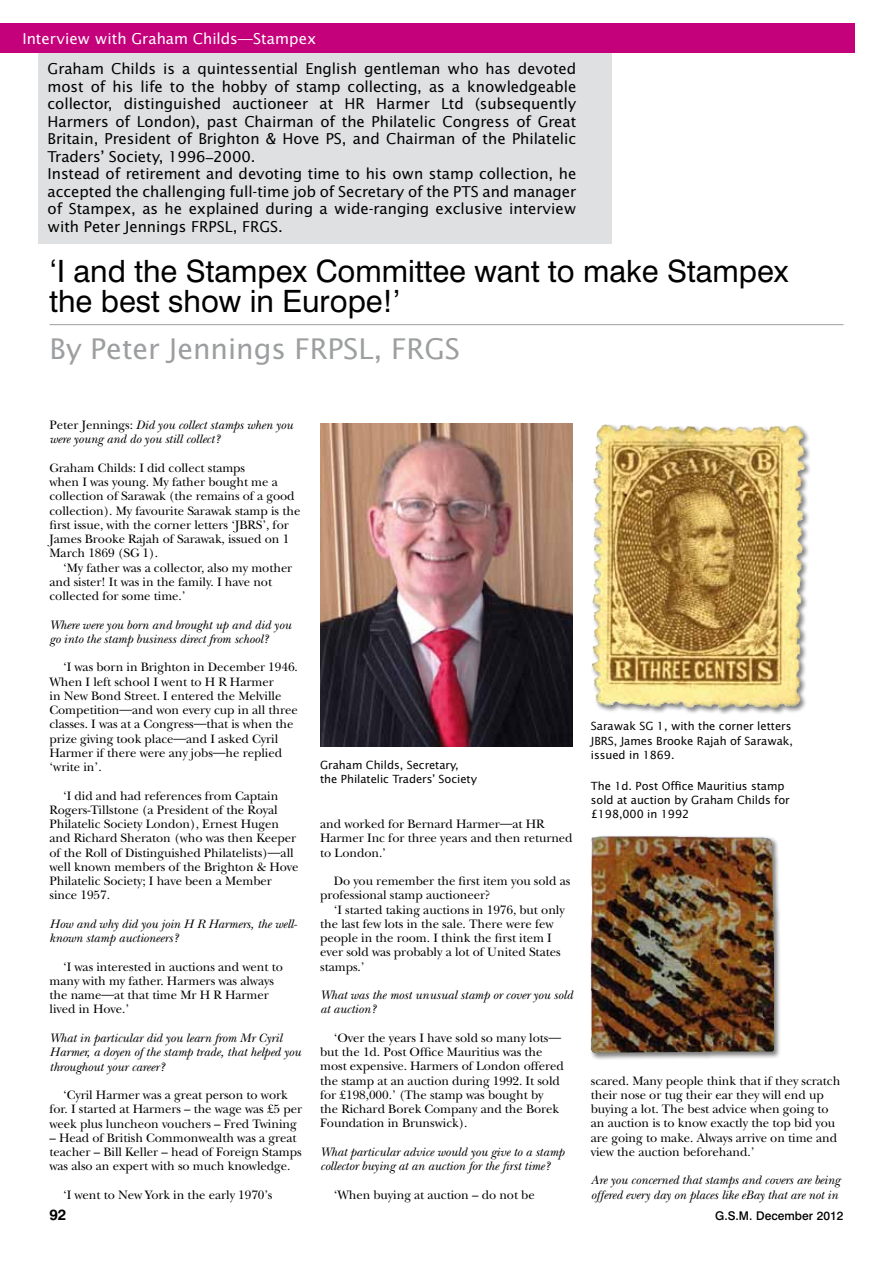
<style>
.page{position:relative;width:893px;height:1263px;background:#fff}
.page>*{position:absolute;margin:0;border:0;box-sizing:border-box;transform-origin:0 0}
.t1{font:30.75px/30.8px "Swiss 721 BT";color:#000}
.t2{font:28.5px "Lucida Sans Std";letter-spacing:-.005em;color:#9c9e9f}
.t3{font:15px/17.5px "Lucida Sans Std";letter-spacing:-.005em;color:#000}
.t4{font:15px "Lucida Sans Std";letter-spacing:-.005em;color:#fff}
.t5{font:700 15px "Swiss 721 BT";color:#000}
.t6{font:12.75px/14.2px "New Baskerville Std";letter-spacing:-.005em;color:#000}
.t7{font:italic 12.75px/14.2px "New Baskerville Std";letter-spacing:-.005em;color:#000}
.t8{font:500 12px "Swiss 721 BT";color:#000}
.t9{font:11.25px/14.2px "Lucida Sans Std";letter-spacing:-.005em;color:#000}
.s1{font-family:"New Baskerville Std"}
.s2{font-style:normal}
.s3{font-family:"Lucida Sans Std"}
</style>
<div class="page">
<div style="left:0;top:23px;width:854px;height:30px;background:#c5007b"></div>
<div style="left:39px;top:53px;width:573px;height:191px;background:#dfe0e1"></div>
<hr style="left:50px;top:324px;width:793px;height:1px;background:#9c9e9f">
<img style="left:320px;top:424px;width:253px;height:323px">
<div style="left:589px;top:422px;width:222px;height:293px;background:#000;opacity:.5"></div>
<img style="left:593px;top:424px;width:12px;height:70px">
<div style="left:589px;top:835px;width:192px;height:225px;background:#000;opacity:.5"></div>
<img style="left:591px;top:836px;width:183px;height:217px">
<p class="t4" style="left:23px;top:30px;width:295px">Interview with Graham Childs—Stampex</p>
<p class="t3" style="left:48px;top:60px;width:530px">Graham Childs is a quintessential English gentleman who has devoted most of his life to the hobby of stamp collecting, as a knowledgeable collector, distinguished auctioneer at HR Harmer Ltd (subsequently Harmers of London), past Chairman of the Philatelic Congress of Great Britain, President of Brighton &amp; Hove PS, and Chairman of the Philatelic Traders’ Society, 1996<span class="s1">–</span>2000.<br>Instead of retirement and devoting time to his own stamp collection, he accepted the challenging full-time job of Secretary of the PTS and manager of Stampex, as he explained during a wide-ranging exclusive interview with Peter Jennings FRPSL, FRGS.</p>
<h1 class="t1" style="left:50px;top:255px;width:741px">‘I and the Stampex Committee want to make Stampex the best show in Europe!’</h1>
<h2 class="t2" style="left:50px;top:332px;width:412px">By Peter Jennings FRPSL, FRGS</h2>
<p class="t7" style="left:50px;top:418px;width:245px"><span class="s2">Peter Jennings:</span> Did you collect stamps when you were young and do you still collect?</p>
<p class="t6" style="left:50px;top:461px;width:252px">Graham Childs: I did collect stamps<br>when I was young. My father bought me a collection of Sarawak (the remains of a good collection). My favourite Sarawak stamp is the first issue, with the corner letters ‘JBRS’, for James Brooke Rajah of Sarawak, issued on 1<br>March 1869 (SG 1).</p>
<p class="t6" style="left:49px;top:560px;width:244px;text-indent:14px">‘My father was a collector, also my mother and sister! It was in the family. I have not collected for some time.’</p>
<p class="t7" style="left:49px;top:617px;width:243px">Where were you born and brought up and did you go into the stamp business direct from school?</p>
<p class="t6" style="left:49px;top:660px;width:250px;text-indent:14px">‘I was born in Brighton in December 1946.<br>When I left school I went to H R Harmer<br>in New Bond Street. I entered the Melville Competition<span class="s3">—</span>and won every cup in all three classes. I was at a Congress<span class="s3">—</span>that is when the prize giving took place<span class="s3">—</span>and I asked Cyril Harmer if there were any jobs<span class="s3">—</span>he replied ‘write in’.</p>
<p class="t6" style="left:49px;top:788px;width:251px;text-indent:14px">‘I did and had references from Captain Rogers-Tillstone (a President of the Royal Philatelic Society London), Ernest Hugen and Richard Sheraton (who was then Keeper of the Roll of Distinguished Philatelists)<span class="s3">—</span>all well known members of the Brighton &amp; Hove Philatelic Society; I have been a Member since 1957.</p>
<p class="t7" style="left:49px;top:917px;width:249px">How and why did you join H R Harmers, the well&shy;known stamp auctioneers?</p>
<p class="t6" style="left:49px;top:959px;width:235px;text-indent:14px">‘I was interested in auctions and went to many with my father. Harmers was always the name<span class="s3">—</span>at that time Mr H R Harmer lived in Hove.’</p>
<p class="t7" style="left:49px;top:1031px;width:253px">What in particular did you learn from Mr Cyril<br>Harmer, a doyen of the stamp trade, that helped you throughout your career?</p>
<p class="t6" style="left:49px;top:1088px;width:254px;text-align:center">‘Cyril Harmer was a great person to work<br>for. I started at Harmers – the wage was £5 per week plus luncheon vouchers – Fred Twining</p>
<p class="t6" style="left:49px;top:1130px;width:254px">– Head of British Commonwealth was a great teacher – Bill Keller – head of Foreign Stamps was also an expert with so much knowledge.</p>
<p class="t6" style="left:63px;top:1187px;width:211px">‘I went to New York in the early 1970’s</p>
<p class="t9" style="left:320px;top:758px;width:158px">Graham Childs, Secretary, the Philatelic Traders’ Society</p>
<p class="t6" style="left:320px;top:817px;width:254px">and worked for Bernard Harmer<span class="s3">—</span>at HR<br>Harmer Inc for three years and then returned to London.’</p>
<p class="t6" style="left:320px;top:874px;width:252px;text-indent:14px">Do you remember the first item you sold as professional stamp auctioneer?</p>
<p class="t6" style="left:320px;top:902px;width:246px;text-indent:14px">‘I started taking auctions in 1976, but only the last few lots in the sale. There were few people in the room. I think the first item I ever sold was probably a lot of United States stamps.’</p>
<p class="t7" style="left:320px;top:988px;width:254px">What was the most unusual stamp or cover you sold at auction?</p>
<p class="t6" style="left:320px;top:1031px;width:245px;text-indent:14px">‘Over the years I have sold so many lots<span class="s3">— </span>but the 1d. Post Office Mauritius was the most expensive. Harmers of London offered the stamp at an auction during 1992. It sold for £198,000.’ (The stamp was bought by the Richard Borek Company and the Borek Foundation in Brunswick).</p>
<p class="t7" style="left:320px;top:1145px;width:246px">What particular advice would you give to a stamp collector buying at an auction for the first time?</p>
<p class="t6" style="left:334px;top:1187px;width:203px">‘When buying at auction – do not be</p>
<p class="t9" style="left:591px;top:719px;width:204px">Sarawak SG 1, with the corner letters<br>JBRS, James Brooke Rajah of Sarawak, issued in 1869.</p>
<p class="t9" style="left:591px;top:779px;width:200px">The 1d. Post Office Mauritius stamp sold at auction by Graham Childs for £198,000 in 1992</p>
<p class="t6" style="left:591px;top:1073px;width:251px">scared. Many people think that if they scratch their nose or tug their ear they will end up buying a lot. The best advice when going to an auction is to know exactly the top bid you are going to make. Always arrive on time and view the auction beforehand.’</p>
<p class="t7" style="left:591px;top:1173px;width:251px">Are you concerned that stamps and covers are being offered every day on places like eBay that are not in</p>
<p class="t5" style="left:50px;top:1205px;width:18px">92</p>
<p class="t8" style="left:715px;top:1208px;width:130px">G.S.M. December 2012</p>
</div>
